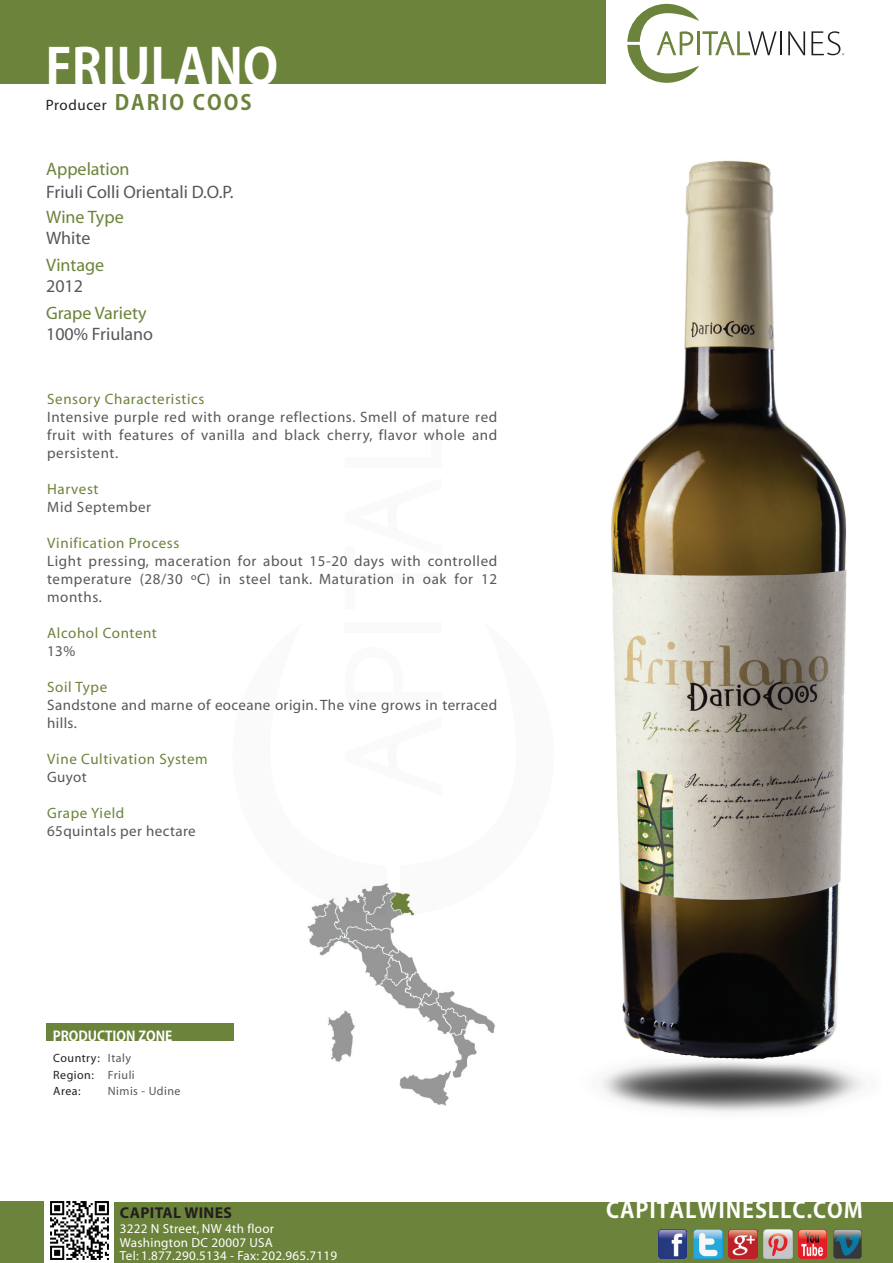
<style>
.page{position:relative;width:893px;height:1263px;background:#fff}
.page>*{position:absolute;margin:0;border:0;box-sizing:border-box;transform-origin:0 0}
.t1{font:700 49.5px "Adobe Gothic Std";color:#fff}
.t2{font:700 22.2px "Adobe Gothic Std";letter-spacing:.04em;color:#fff}
.t3{font:700 20.7px "Adobe Gothic Std";letter-spacing:.1em;color:#6c833b}
.t4{font:18px "Myriad";color:#57585a}
.t5{font:18px "Myriad";color:#6c833b}
.t6{font:700 15.75px "Myriad";letter-spacing:.02em;color:#231f20}
.t7{font:15px/18px "Myriad";letter-spacing:.035em;color:#57585a;text-align:justify}
.t8{font:15px "Myriad";letter-spacing:.04em;color:#6c833b}
.t9{font:700 13.5px "Adobe Gothic Std";color:#fff}
.t10{font:13.05px/13.5px "Myriad";letter-spacing:.02em;color:#fff}
.t11{font:12px/16.5px "Myriad";letter-spacing:.04em;color:#57585a}
.t12{font:12px/16.5px "Myriad";letter-spacing:.04em;color:#231f20}
.s1{font-family:"Myriad";font-weight:400;font-size:15px;color:#231f20}
</style>
<div class="page">
<img style="left:307px;top:916px;width:188px;height:190px">
<svg style="left:311px;top:883px;width:105px;height:33px"></svg>
<div style="left:344px;top:622px;width:98px;height:11px;background:#fafafa"></div>
<div style="left:0;top:0;width:606px;height:83px;background:#6c833b"></div>
<div style="left:47px;top:1023px;width:187px;height:18px;background:#6c833b"></div>
<hr style="left:780px;top:31px;width:2px;height:24px;background:#201d1e">
<svg style="left:788px;top:31px;width:17px;height:24px"></svg>
<svg style="left:627px;top:3px;width:150px;height:80px"></svg>
<svg style="left:811px;top:31px;width:33px;height:24px"></svg>
<div style="left:114px;top:1201px;width:779px;height:62px;background:#6c833b"></div>
<div style="left:0;top:1201px;width:44px;height:62px;background:#6c833b"></div>
<img style="left:658px;top:1229px;width:29px;height:29px">
<img style="left:693px;top:1229px;width:29px;height:29px">
<img style="left:728px;top:1229px;width:29px;height:29px">
<img style="left:763px;top:1230px;width:29px;height:28px">
<img style="left:798px;top:1229px;width:29px;height:29px">
<img style="left:833px;top:1229px;width:29px;height:29px">
<img style="left:50px;top:1201px;width:59px;height:59px">
<img style="left:602px;top:160px;width:261px;height:952px">
<h1 class="t1" style="left:46px;top:37px;width:234px">FRIULANO</h1>
<h3 class="t3" style="left:46px;top:90px;width:207px"><span class="s1">Producer</span> DARIO COOS</h3>
<p class="t5" style="left:46px;top:160px;width:85px">Appelation</p>
<p class="t4" style="left:46px;top:183px;width:189px">Friuli Colli Orientali D.O.P.</p>
<p class="t5" style="left:46px;top:208px;width:79px">Wine Type</p>
<p class="t4" style="left:46px;top:229px;width:46px">White</p>
<p class="t5" style="left:46px;top:256px;width:60px">Vintage</p>
<p class="t4" style="left:46px;top:277px;width:38px">2012</p>
<p class="t5" style="left:46px;top:304px;width:102px">Grape Variety</p>
<p class="t4" style="left:46px;top:325px;width:109px">100% Friulano</p>
<p class="t8" style="left:47px;top:391px;width:159px">Sensory Characteristics</p>
<p class="t7" style="left:47px;top:408px;width:452px">Intensive purple red with orange reflections. Smell of mature red fruit with features of vanilla and black cherry, flavor whole and persistent.</p>
<p class="t8" style="left:47px;top:481px;width:53px">Harvest</p>
<p class="t7" style="left:47px;top:498px;width:106px">Mid September</p>
<p class="t8" style="left:47px;top:535px;width:134px">Vinification Process</p>
<p class="t7" style="left:47px;top:552px;width:452px">Light pressing, maceration for about 15-20 days with controlled temperature (28/30 ºC) in steel tank. Maturation in oak for 12 months.</p>
<p class="t8" style="left:47px;top:625px;width:111px">Alcohol Content</p>
<p class="t7" style="left:47px;top:642px;width:30px">13%</p>
<p class="t8" style="left:47px;top:679px;width:62px">Soil Type</p>
<p class="t7" style="left:47px;top:696px;width:452px">Sandstone and marne of eoceane origin. The vine grows in terraced hills.</p>
<p class="t8" style="left:47px;top:751px;width:162px">Vine Cultivation System</p>
<p class="t7" style="left:47px;top:768px;width:41px">Guyot</p>
<p class="t8" style="left:47px;top:805px;width:79px">Grape Yield</p>
<p class="t7" style="left:47px;top:822px;width:150px">65quintals per hectare</p>
<p class="t9" style="left:53px;top:1027px;width:121px">PRODUCTION ZONE</p>
<p class="t12" style="left:53px;top:1050px;width:48px">Country:<br>Region:<br>Area:</p>
<p class="t11" style="left:108px;top:1050px;width:74px">Italy<br>Friuli<br>Nimis - Udine</p>
<p class="t6" style="left:120px;top:1204px;width:113px">CAPITAL WINES</p>
<h2 class="t2" style="left:606px;top:1196px;width:258px">CAPITALWINESLLC.COM</h2>
<p class="t10" style="left:120px;top:1222px;width:219px">3222 N Street, NW 4th floor<br>Washington DC 20007 USA<br>Tel: 1.877.290.5134 - Fax: 202.965.7119</p>
</div>
